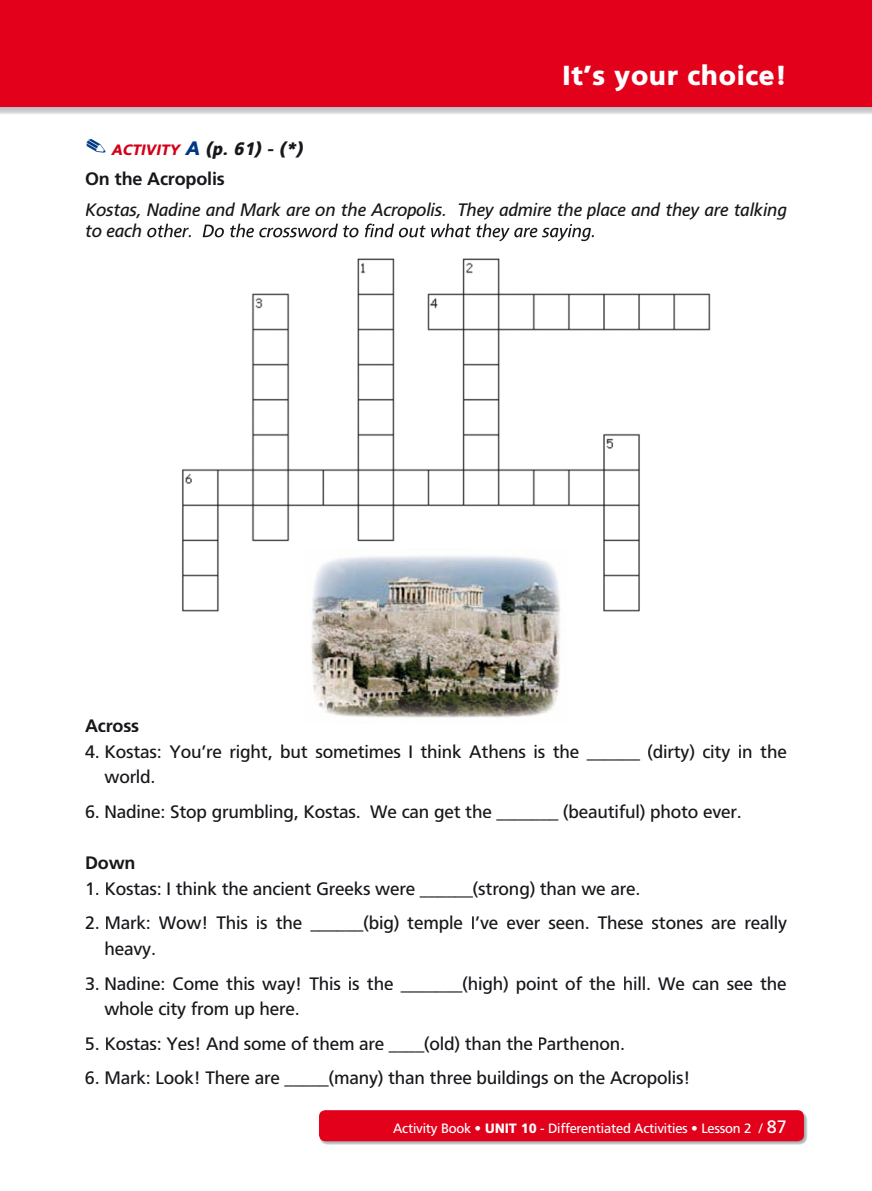
<style>
.page{position:relative;width:872px;height:1191px;background:#fff}
.page>*{position:absolute;margin:0;border:0;box-sizing:border-box;transform-origin:0 0}
.t1{font:900 27.6px "PF Catalog";color:#fff}
.t2{font:18px/25.8px "PF Catalog";letter-spacing:-.01em;color:#1a171c}
.t3{font:italic 18px "PF Catalog";letter-spacing:-.01em;color:#1a171c}
.t4{font:700 18px/30.2px "PF Catalog";letter-spacing:-.01em;color:#1a171c}
.t5{font:13.5px "PF Catalog";letter-spacing:-.015em;color:#fff}
.s1{font-family:"Monotype Sorts";font-weight:400;font-size:24px;color:#003883}
.s2{font-weight:900;font-style:italic;font-size:15px;color:#d20019}
.s3{font-weight:900;font-style:italic;font-size:19.5px;color:#003883}
.s4{font-weight:900;font-style:italic}
.s5{font-weight:900}
.s6{font-size:18px}
</style>
<div class="page">
<img style="left:182px;top:241px;width:529px;height:371px">
<img style="left:406px;top:217px;width:288px;height:3px">
<img style="left:148px;top:223px;width:446px;height:18px">
<img style="left:0;top:106px;width:872px;height:8px">
<div style="left:0;top:0;width:872px;height:106px;background:#e2001a"></div>
<img style="left:319px;top:1110px;width:489px;height:35px">
<div style="left:319px;top:1110px;width:485px;height:31px;background:#e2001a;border-radius:6px"></div>
<img style="left:305px;top:549px;width:262px;height:169px">
<h1 class="t1" style="left:562px;top:59px;width:226px">It’s your choice!</h1>
<p class="t4" style="left:85px;top:134px;width:220px"><span class="s1">.</span> <span class="s2">ACTIVITY</span> <span class="s3">A</span> <span class="s4">(p. 61) - (*)<br></span>On the Acropolis</p>
<p class="t3" style="left:85px;top:199px;width:703px">Kostas, Nadine and Mark are on the Acropolis. They admire the place and they are talking</p>
<p class="t4" style="left:85px;top:710px;width:56px">Across</p>
<p class="t2" style="left:104px;top:738px;width:684px;text-indent:-19px">4. Kostas: You’re right, but sometimes I think Athens is the ______ (dirty) city in the world.</p>
<p class="t2" style="left:85px;top:798px;width:658px">6. Nadine: Stop grumbling, Kostas. We can get the _______ (beautiful) photo ever.</p>
<p class="t4" style="left:85px;top:848px;width:52px">Down</p>
<p class="t2" style="left:85px;top:876px;width:557px">1. Kostas: I think the ancient Greeks were ______(strong) than we are.</p>
<p class="t2" style="left:104px;top:910px;width:684px;text-indent:-19px">2. Mark: Wow! This is the ______(big) temple I’ve ever seen. These stones are really heavy.</p>
<p class="t2" style="left:104px;top:970px;width:684px;text-indent:-19px">3. Nadine: Come this way! This is the _______(high) point of the hill. We can see the whole city from up here.</p>
<p class="t2" style="left:85px;top:1030px;width:541px">5. Kostas: Yes! And some of them are ____(old) than the Parthenon.</p>
<p class="t2" style="left:85px;top:1065px;width:607px">6. Mark: Look! There are _____(many) than three buildings on the Acropolis!</p>
<p class="t5" style="left:393px;top:1120px;width:395px">Activity Book • <span class="s5">UNIT 10</span> - Differentiated Activities • Lesson 2 / <span class="s6">87</span></p>
</div>
